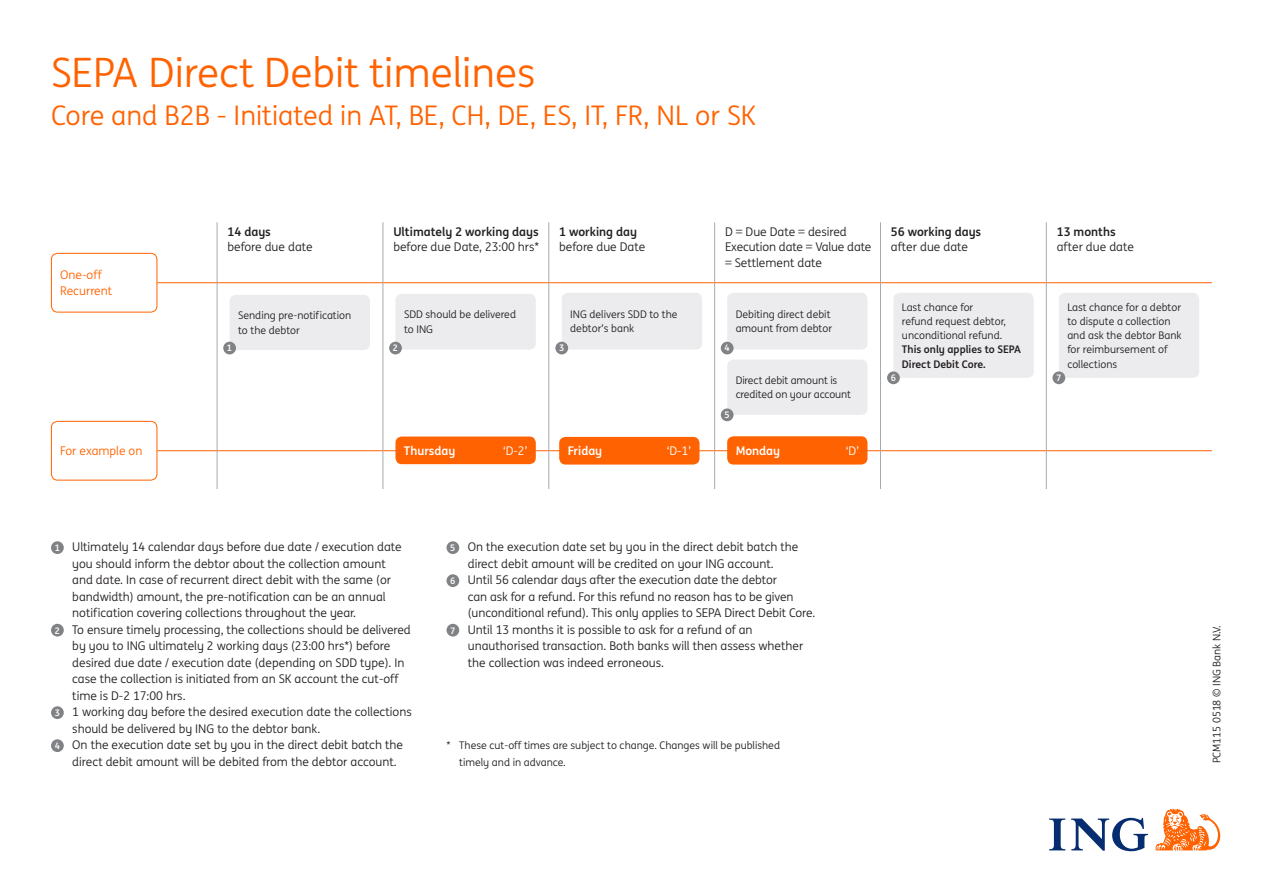
<style>
.page{position:relative;width:1263px;height:893px;background:#fff}
.page>*{position:absolute;margin:0;border:0;box-sizing:border-box;transform-origin:0 0}
.t1{font:40.5px "ING Me";color:#ff6200}
.t2{font:27px "ING Me";color:#ff6200}
.t3{font:12px/15.8px "ING Me";color:#231f20}
.t4{font:700 12px "ING Me";color:#231f20}
.t5{font:12px/15.8px "ING Me";color:#ff6200}
.t6{font:700 12px "ING Me";color:#fff}
.t7{font:12px "ING Me";color:#fff}
.t8{font:10.5px/14.2px "ING Me";color:#231f20}
.t9{font:700 10.5px/14.2px "ING Me";color:#231f20}
.t10{font:700 9px "ING Me";color:#fff}
.s1{font-weight:700;font-size:9px;color:#fff}
</style>
<div class="page">
<svg style="left:1049px;top:818px;width:99px;height:33px"></svg>
<svg style="left:1155px;top:809px;width:65px;height:41px"></svg>
<div style="left:51px;top:541px;width:13px;height:13px;background:#808285;border-radius:50%"></div>
<div style="left:51px;top:624px;width:13px;height:12px;background:#808285;border-radius:50%"></div>
<div style="left:51px;top:706px;width:13px;height:13px;background:#808285;border-radius:50%"></div>
<div style="left:51px;top:739px;width:13px;height:13px;background:#808285;border-radius:50%"></div>
<div style="left:446px;top:541px;width:13px;height:13px;background:#808285;border-radius:50%"></div>
<div style="left:446px;top:574px;width:13px;height:13px;background:#808285;border-radius:50%"></div>
<div style="left:446px;top:624px;width:13px;height:12px;background:#808285;border-radius:50%"></div>
<div style="left:51px;top:253px;width:106px;height:59px;border:1px solid #ff6200;border-radius:6px"></div>
<div style="left:51px;top:421px;width:106px;height:59px;border:1px solid #ff6200;border-radius:6px"></div>
<hr style="left:157px;top:282px;width:1055px;height:1px;background:#ff6200">
<hr style="left:157px;top:450px;width:1055px;height:1px;background:#ff6200">
<div style="left:559px;top:437px;width:140px;height:28px;background:#ff6200;border-radius:6px"></div>
<div style="left:727px;top:436px;width:140px;height:29px;background:#ff6200;border-radius:6px"></div>
<div style="left:395px;top:437px;width:141px;height:27px;background:#ff6200;border-radius:6px"></div>
<hr style="left:217px;top:222px;width:1px;height:267px;background:#a8a9ad">
<hr style="left:383px;top:222px;width:1px;height:267px;background:#a8a9ad">
<hr style="left:548px;top:222px;width:1px;height:267px;background:#a8a9ad">
<hr style="left:714px;top:222px;width:1px;height:267px;background:#a8a9ad">
<hr style="left:880px;top:222px;width:1px;height:267px;background:#a8a9ad">
<hr style="left:1046px;top:222px;width:1px;height:267px;background:#a8a9ad">
<div style="left:893px;top:293px;width:141px;height:85px;background:#ececee;border-radius:6px"></div>
<div style="left:727px;top:293px;width:140px;height:57px;background:#ececee;border-radius:6px"></div>
<div style="left:562px;top:293px;width:140px;height:57px;background:#ececee;border-radius:6px"></div>
<div style="left:395px;top:294px;width:141px;height:56px;background:#ececee;border-radius:6px"></div>
<div style="left:230px;top:295px;width:140px;height:55px;background:#ececee;border-radius:6px"></div>
<div style="left:727px;top:360px;width:140px;height:55px;background:#ececee;border-radius:6px"></div>
<div style="left:1059px;top:293px;width:140px;height:85px;background:#ececee;border-radius:6px"></div>
<div style="left:223px;top:342px;width:13px;height:12px;background:#808285;border-radius:50%"></div>
<div style="left:887px;top:371px;width:13px;height:13px;background:#808285;border-radius:50%"></div>
<div style="left:1052px;top:371px;width:13px;height:13px;background:#808285;border-radius:50%"></div>
<div style="left:721px;top:342px;width:12px;height:12px;background:#808285;border-radius:50%"></div>
<div style="left:721px;top:408px;width:12px;height:13px;background:#808285;border-radius:50%"></div>
<div style="left:389px;top:342px;width:13px;height:12px;background:#808285;border-radius:50%"></div>
<div style="left:555px;top:342px;width:13px;height:12px;background:#808285;border-radius:50%"></div>
<h1 class="t1" style="left:51px;top:43px;width:486px">SEPA Direct Debit timelines</h1>
<h2 class="t2" style="left:51px;top:95px;width:706px">Core and B2B - Initiated in AT, BE, CH, DE, ES, IT, FR, NL or SK</h2>
<p class="t5" style="left:60px;top:267px;width:53px">One-off<br>Recurrent</p>
<p class="t5" style="left:60px;top:443px;width:84px">For example on</p>
<p class="t4" style="left:227px;top:222px;width:45px">14 days</p>
<p class="t3" style="left:227px;top:239px;width:87px">before due date</p>
<p class="t4" style="left:393px;top:222px;width:147px">Ultimately 2 working days</p>
<p class="t3" style="left:393px;top:239px;width:147px">before due Date, 23:00 hrs*</p>
<p class="t4" style="left:559px;top:222px;width:79px">1 working day</p>
<p class="t3" style="left:559px;top:239px;width:88px">before due Date</p>
<p class="t3" style="left:725px;top:223px;width:148px">D = Due Date = desired<br>Execution date = Value date = Settlement date</p>
<p class="t4" style="left:891px;top:222px;width:92px">56 working days</p>
<p class="t3" style="left:891px;top:239px;width:79px">after due date</p>
<p class="t4" style="left:1057px;top:222px;width:61px">13 months</p>
<p class="t3" style="left:1057px;top:239px;width:79px">after due date</p>
<p class="t8" style="left:238px;top:308px;width:115px">Sending pre-notification to the debtor</p>
<p class="t10" style="left:227px;top:341px;width:7px">1</p>
<p class="t8" style="left:404px;top:307px;width:114px">SDD should be delivered to ING</p>
<p class="t8" style="left:570px;top:307px;width:109px">ING delivers SDD to the debtor’s bank</p>
<p class="t10" style="left:393px;top:341px;width:7px">2</p>
<p class="t10" style="left:559px;top:341px;width:7px">3</p>
<p class="t8" style="left:736px;top:307px;width:98px">Debiting direct debit amount from debtor</p>
<p class="t10" style="left:724px;top:341px;width:7px">4</p>
<p class="t8" style="left:902px;top:299px;width:105px">Last chance for refund request debtor, unconditional refund.</p>
<p class="t9" style="left:902px;top:342px;width:121px">This only applies to SEPA<br>Direct Debit Core.</p>
<p class="t8" style="left:1067px;top:299px;width:116px">Last chance for a debtor to dispute a collection and ask the debtor Bank for reimbursement of collections</p>
<p class="t8" style="left:736px;top:373px;width:117px">Direct debit amount is credited on your account</p>
<p class="t10" style="left:891px;top:371px;width:7px">6</p>
<p class="t10" style="left:1056px;top:371px;width:7px">7</p>
<p class="t10" style="left:724px;top:408px;width:7px">5</p>
<p class="t6" style="left:404px;top:441px;width:53px">Thursday</p>
<p class="t7" style="left:503px;top:442px;width:26px">‘D-2’</p>
<p class="t6" style="left:568px;top:441px;width:36px">Friday</p>
<p class="t7" style="left:667px;top:442px;width:26px">‘D-1’</p>
<p class="t6" style="left:736px;top:441px;width:46px">Monday</p>
<p class="t7" style="left:846px;top:442px;width:15px">‘D’</p>
<p class="t3" style="left:55px;top:538px;width:349px"><span class="s1">1</span> Ultimately 14 calendar days before due date / execution date</p>
<p class="t3" style="left:72px;top:555px;width:315px">you should inform the debtor about the collection amount</p>
<p class="t3" style="left:72px;top:571px;width:320px">and date. In case of recurrent direct debit with the same (or</p>
<p class="t3" style="left:72px;top:588px;width:315px">bandwidth) amount, the pre-notification can be an annual</p>
<p class="t3" style="left:72px;top:604px;width:285px">notification covering collections throughout the year.</p>
<p class="t3" style="left:55px;top:621px;width:358px"><span class="s1">2</span> To ensure timely processing, the collections should be delivered</p>
<p class="t3" style="left:72px;top:637px;width:319px">by you to ING ultimately 2 working days (23:00 hrs*) before</p>
<p class="t3" style="left:72px;top:654px;width:334px">desired due date / execution date (depending on SDD type). In</p>
<p class="t3" style="left:72px;top:670px;width:328px">case the collection is initiated from an SK account the cut-off</p>
<p class="t3" style="left:72px;top:687px;width:115px">time is D-2 17:00 hrs.</p>
<p class="t3" style="left:55px;top:703px;width:359px"><span class="s1">3</span> 1 working day before the desired execution date the collections</p>
<p class="t3" style="left:72px;top:720px;width:249px">should be delivered by ING to the debtor bank.</p>
<p class="t3" style="left:55px;top:736px;width:350px"><span class="s1">4</span> On the execution date set by you in the direct debit batch the</p>
<p class="t3" style="left:72px;top:753px;width:326px">direct debit amount will be debited from the debtor account.</p>
<p class="t3" style="left:450px;top:538px;width:350px"><span class="s1">5</span> On the execution date set by you in the direct debit batch the</p>
<p class="t3" style="left:468px;top:555px;width:308px">direct debit amount will be credited on your ING account.</p>
<p class="t3" style="left:450px;top:571px;width:328px"><span class="s1">6</span> Until 56 calendar days after the execution date the debtor</p>
<p class="t3" style="left:468px;top:588px;width:327px">can ask for a refund. For this refund no reason has to be given</p>
<p class="t3" style="left:468px;top:604px;width:349px">(unconditional refund). This only applies to SEPA Direct Debit Core.</p>
<p class="t3" style="left:450px;top:621px;width:304px"><span class="s1">7</span> Until 13 months it is possible to ask for a refund of an</p>
<p class="t3" style="left:468px;top:637px;width:337px">unauthorised transaction. Both banks will then assess whether</p>
<p class="t3" style="left:468px;top:654px;width:198px">the collection was indeed erroneous.</p>
<p class="t8" style="left:459px;top:737px;width:322px;line-height:16.5px;text-indent:-13px">* These cut-off times are subject to change. Changes will be published timely and in advance.</p>
<p class="t8" style="left:1209px;top:763px;width:140px;rotate:-90deg">PCM115 0518 © ING Bank N.V.</p>
</div>
